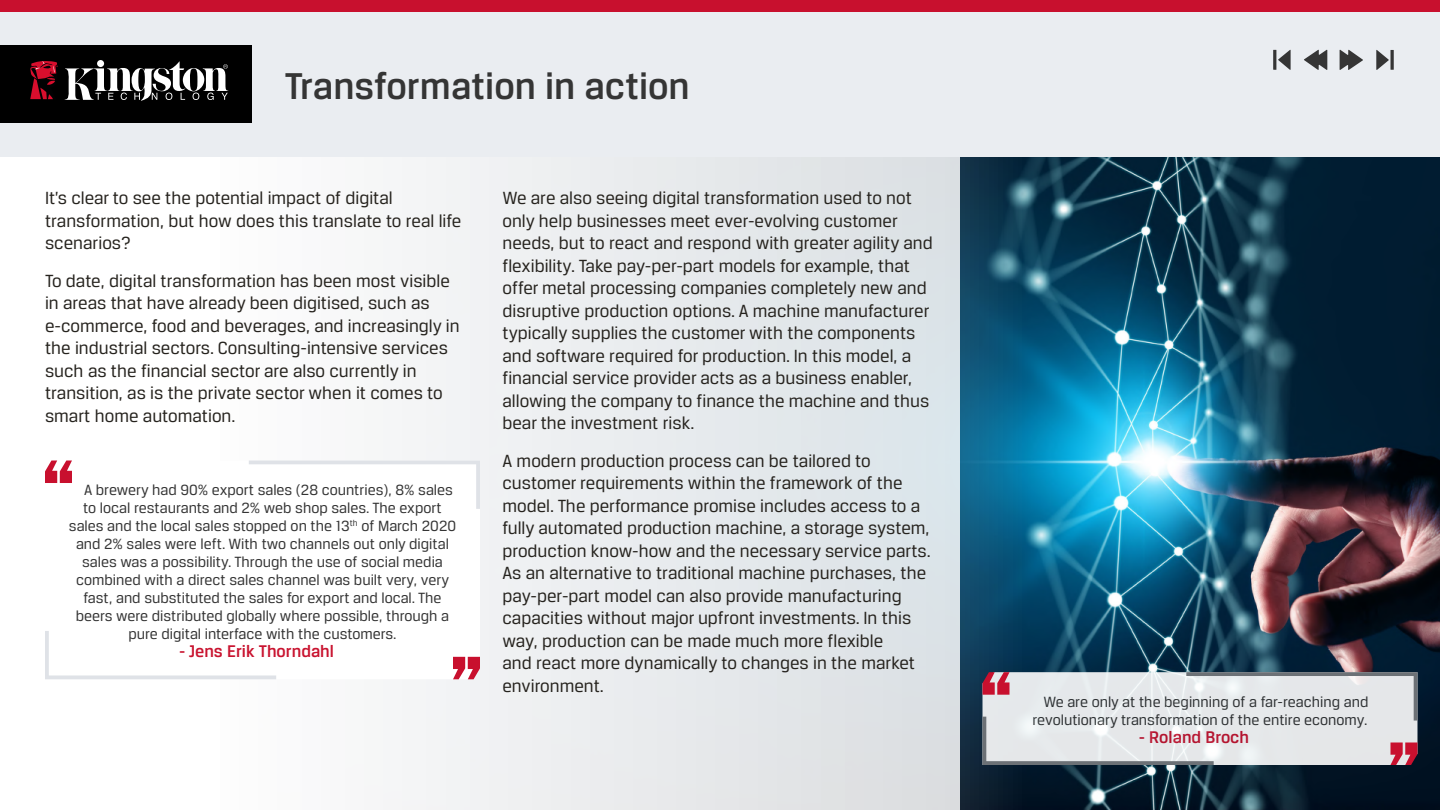
<style>
.page{position:relative;width:1440px;height:810px;background:#fff}
.page>*{position:absolute;margin:0;border:0;box-sizing:border-box;transform-origin:0 0}
.t1{font:500 39.75px "Breuer Text";color:#353535}
.t2{font:18.75px/22.5px "Breuer Text";color:#26231e}
.t3{font:500 18px "Breuer Text";color:#c91430}
.t4{font:15.75px/18px "Breuer Text";color:#343434;text-align:right}
</style>
<div class="page">
<img style="left:960px;top:156px;width:480px;height:654px">
<div style="left:0;top:156px;width:960px;height:654px;background:linear-gradient(to right,#fff,#dbe1e5)"></div>
<div style="left:0;top:0;width:1440px;height:156px;background:#eaedf1"></div>
<div style="left:0;top:0;width:1440px;height:11px;background:#c8102e"></div>
<div style="left:0;top:45px;width:251px;height:78px;background:#000"></div>
<div style="left:97px;top:60px;width:7px;height:7px;background:#fff;border-radius:50%"></div>
<svg style="left:65px;top:62px;width:163px;height:39px"></svg>
<svg style="left:30px;top:61px;width:28px;height:39px"></svg>
<svg style="left:1304px;top:50px;width:23px;height:20px"></svg>
<svg style="left:1340px;top:50px;width:23px;height:20px"></svg>
<svg style="left:1273px;top:50px;width:18px;height:20px"></svg>
<svg style="left:1376px;top:50px;width:18px;height:20px"></svg>
<svg style="left:982px;top:672px;width:436px;height:93px;background:#dedde0"></svg>
<svg style="left:45px;top:461px;width:435px;height:218px"></svg>
<svg style="left:453px;top:657px;width:27px;height:22px"></svg>
<svg style="left:45px;top:631px;width:231px;height:48px"></svg>
<svg style="left:249px;top:461px;width:231px;height:48px"></svg>
<svg style="left:45px;top:461px;width:27px;height:22px"></svg>
<h1 class="t1" style="left:285px;top:64px;width:406px">Transformation in action</h1>
<p class="t2" style="left:45px;top:186px;width:418px">It’s clear to see the potential impact of digital transformation, but how does this translate to real life scenarios?</p>
<p class="t2" style="left:45px;top:269px;width:416px">To date, digital transformation has been most visible in areas that have already been digitised, such as e-commerce, food and beverages, and increasingly in the industrial sectors. Consulting-intensive services such as the financial sector are also currently in transition, as is the private sector when it comes to smart home automation.</p>
<p class="t4" style="left:84px;top:480px;width:370px">A brewery had 90% export sales (28 countries), 8% sales</p>
<p class="t4" style="left:83px;top:498px;width:360px">to local restaurants and 2% web shop sales. The export</p>
<p class="t4" style="left:69px;top:516px;width:389px">sales and the local sales stopped on the 13<sup>th</sup> of March 2020</p>
<p class="t4" style="left:76px;top:534px;width:374px">and 2% sales were left. With two channels out only digital</p>
<p class="t4" style="left:82px;top:552px;width:362px">sales was a possibility. Through the use of social media</p>
<p class="t4" style="left:76px;top:570px;width:375px">combined with a direct sales channel was built very, very</p>
<p class="t4" style="left:83px;top:588px;width:360px">fast, and substituted the sales for export and local. The</p>
<p class="t4" style="left:76px;top:606px;width:375px">beers were distributed globally where possible, through a</p>
<p class="t4" style="left:128px;top:624px;width:270px">pure digital interface with the customers.</p>
<p class="t3" style="left:179px;top:641px;width:156px">- Jens Erik Thorndahl</p>
<p class="t2" style="left:502px;top:186px;width:432px">We are also seeing digital transformation used to not only help businesses meet ever-evolving customer needs, but to react and respond with greater agility and flexibility. Take pay-per-part models for example, that offer metal processing companies completely new and disruptive production options. A machine manufacturer typically supplies the customer with the components and software required for production. In this model, a financial service provider acts as a business enabler, allowing the company to finance the machine and thus bear the investment risk.</p>
<p class="t2" style="left:502px;top:449px;width:430px">A modern production process can be tailored to customer requirements within the framework of the model. The performance promise includes access to a fully automated production machine, a storage system, production know-how and the necessary service parts.<br>As an alternative to traditional machine purchases, the pay-per-part model can also provide manufacturing capacities without major upfront investments. In this way, production can be made much more flexible<br>and react more dynamically to changes in the market environment.</p>
<p class="t4" style="left:1032px;top:692px;width:337px">We are only at the beginning of a far-reaching and revolutionary transformation of the entire economy.</p>
<p class="t3" style="left:1139px;top:727px;width:112px">- Roland Broch</p>
</div>
